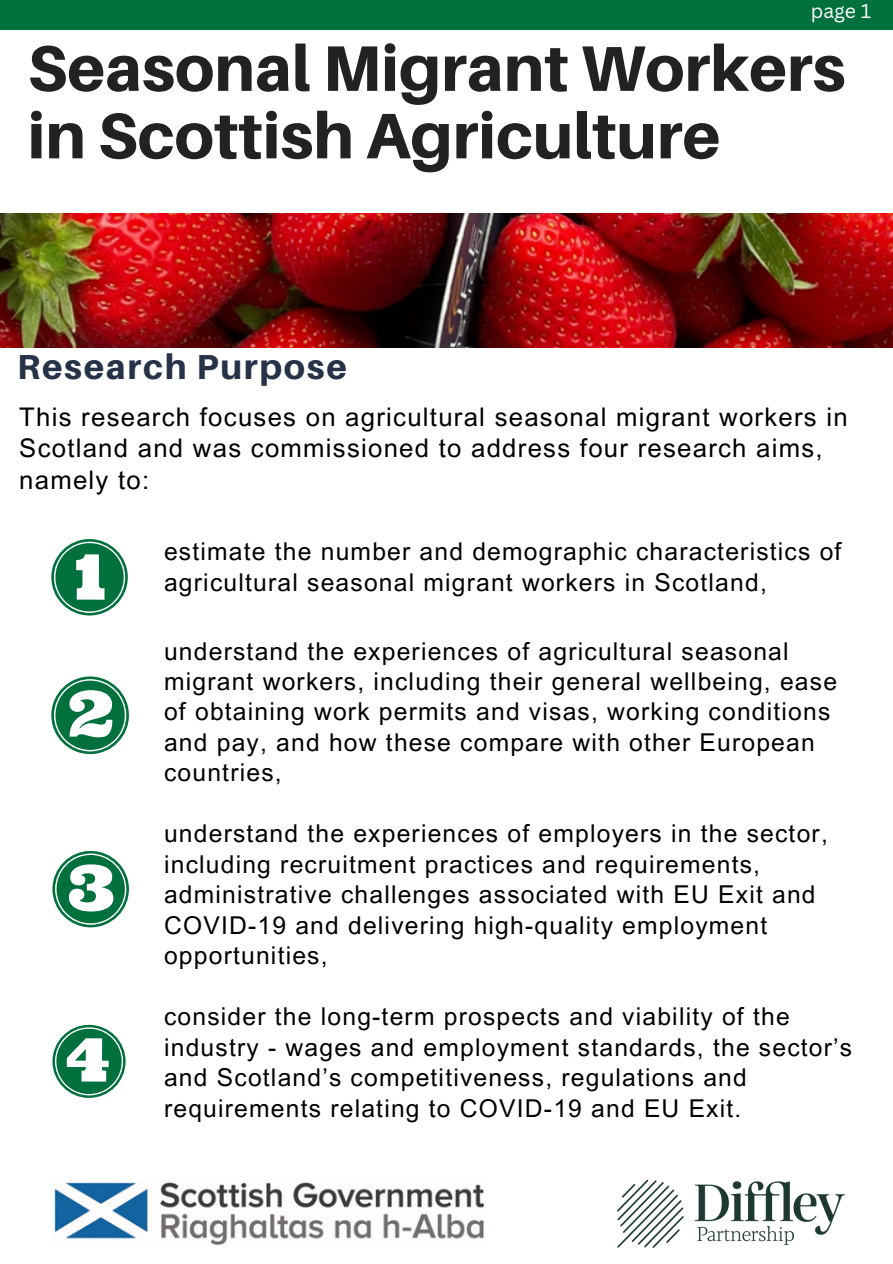
<style>
.page{position:relative;width:893px;height:1264px;background:#fff}
.page>*{position:absolute;margin:0;border:0;box-sizing:border-box;transform-origin:0 0}
.t1{font:800 64.35px/67.5px "Aileron";color:#222}
.t2{font:800 34.65px "Aileron";letter-spacing:.05em;color:#253248}
.t3{font:25.65px/31.5px "Arial MT Pro";letter-spacing:.05em;color:#000}
.t4{font:24.6px/30.3px "Arial MT Pro";letter-spacing:.05em;color:#000}
.t5{font:19.5px "Canva Sans";color:#fff}
</style>
<div class="page">
<img style="left:0;top:214px;width:892px;height:134px">
<div style="left:0;top:0;width:892px;height:30px;background:#00703c"></div>
<img style="left:54px;top:1182px;width:429px;height:62px">
<img style="left:617px;top:1179px;width:227px;height:68px">
<svg style="left:51px;top:539px;width:77px;height:76px"></svg>
<svg style="left:51px;top:676px;width:78px;height:78px"></svg>
<svg style="left:52px;top:850px;width:77px;height:77px"></svg>
<svg style="left:52px;top:1024px;width:74px;height:73px"></svg>
<p class="t5" style="left:810px;top:-3px;width:62px">page 1</p>
<h1 class="t1" style="left:28px;top:33px;width:819px">Seasonal Migrant Workers in Scottish Agriculture</h1>
<h2 class="t2" style="left:17px;top:345px;width:331px">Research Purpose</h2>
<p class="t3" style="left:19px;top:404px;width:829px">This research focuses on agricultural seasonal migrant workers in<br>Scotland and was commissioned to address four research aims, namely to:</p>
<p class="t4" style="left:164px;top:539px;width:678px">estimate the number and demographic characteristics of agricultural seasonal migrant workers in Scotland,</p>
<p class="t4" style="left:164px;top:638px;width:674px">understand the experiences of agricultural seasonal migrant workers, including their general wellbeing, ease of obtaining work permits and visas, working conditions and pay, and how these compare with other European countries,</p>
<p class="t4" style="left:164px;top:821px;width:665px">understand the experiences of employers in the sector, including recruitment practices and requirements, administrative challenges associated with EU Exit and COVID-19 and delivering high-quality employment opportunities,</p>
<p class="t4" style="left:164px;top:1004px;width:689px">consider the long-term prospects and viability of the industry - wages and employment standards, the sector’s and Scotland’s competitiveness, regulations and requirements relating to COVID-19 and EU Exit.</p>
</div>
